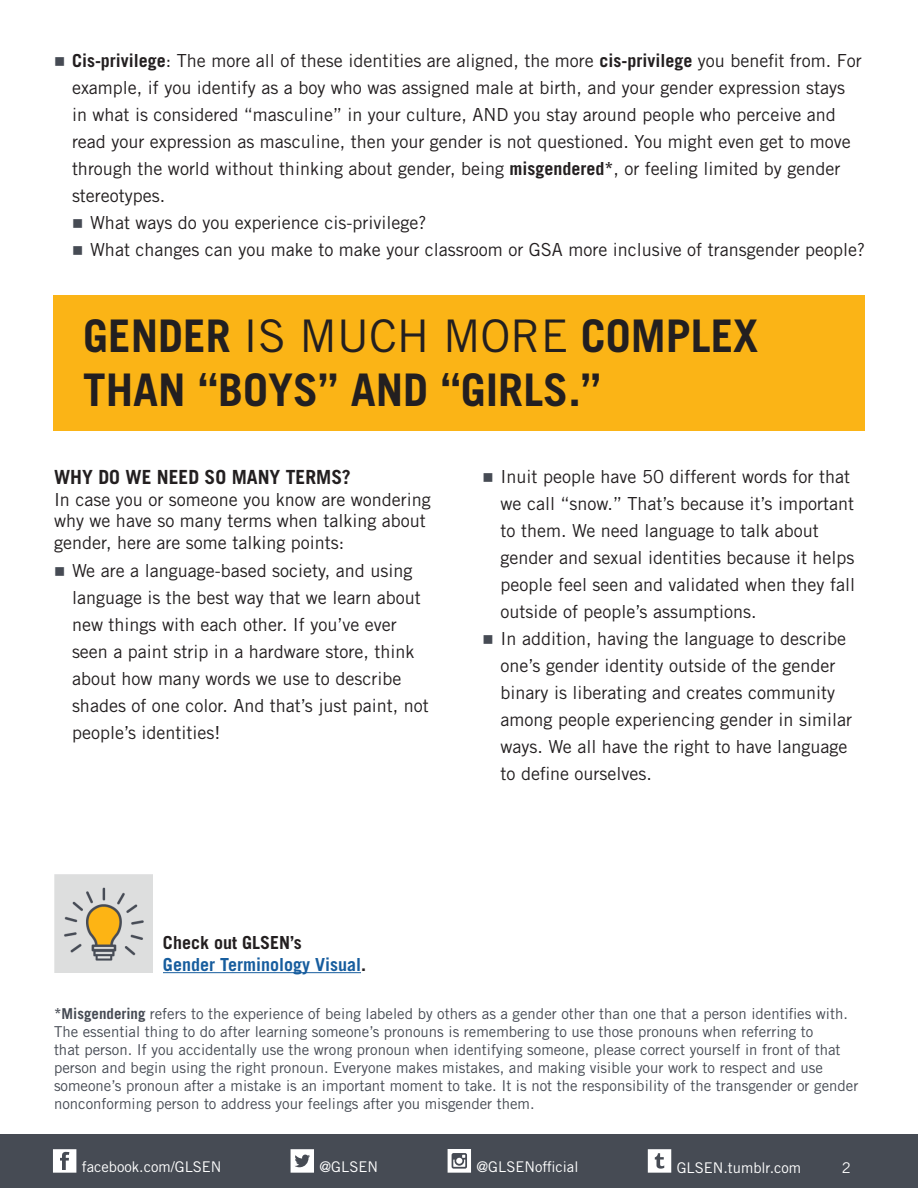
<style>
.page{position:relative;width:918px;height:1188px;background:#fff}
.page>*{position:absolute;margin:0;border:0;box-sizing:border-box;transform-origin:0 0}
.t1{font:700 45px/54px "Trade Gothic LT Std";color:#231f20}
.Subtitle{font:700 19.5px "Trade Gothic LT Std";color:#231f20}
.Subtitle-2{font:18px/27px "Trade Gothic LT Std";color:#231f20}
.Subtitle-3{font:700 18px/21.6px "Trade Gothic LT Std";color:#175d9e}
.t2{font:15px/18px "Trade Gothic LT Std";color:#464b54}
.t3{font:14.7px "Trade Gothic LT Std";color:#fff}
.s1{color:#464b54}
.s2{font-weight:700}
.s3{font-weight:400}
.s4{color:#231f20}
</style>
<div class="page">
<div style="left:0;top:1134px;width:918px;height:54px;background:#464b54"></div>
<svg style="left:53px;top:1149px;width:23px;height:24px"></svg>
<svg style="left:291px;top:1149px;width:23px;height:24px"></svg>
<svg style="left:448px;top:1149px;width:23px;height:24px"></svg>
<svg style="left:648px;top:1149px;width:23px;height:24px"></svg>
<div style="left:53px;top:295px;width:812px;height:136px;background:#fbb416"></div>
<img style="left:54px;top:874px;width:99px;height:98px">
<hr style="left:163px;top:972px;width:198px;height:1px;background:#175d9e">
<p class="Subtitle-2" style="left:72px;top:47px;width:791px;text-indent:-18px"><span class="s1">■</span> <span class="s2">Cis-privilege</span>: The more all of these identities are aligned, the more <span class="s2">cis-privilege</span> you benefit from. For example, if you identify as a boy who was assigned male at birth, and your gender expression stays in what is considered “masculine” in your culture, AND you stay around people who perceive and read your expression as masculine, then your gender is not questioned. You might even get to move through the world without thinking about gender, being <span class="s2">misgendered*</span>, or feeling limited by gender stereotypes.</p>
<p class="Subtitle-2" style="left:72px;top:209px;width:356px"><span class="s1">■</span> What ways do you experience cis-privilege?</p>
<p class="Subtitle-2" style="left:72px;top:236px;width:795px"><span class="s1">■</span> What changes can you make to make your classroom or GSA more inclusive of transgender people?</p>
<p class="t1" style="left:83px;top:309px;width:677px">GENDER <span class="s3">IS MUCH MORE</span> COMPLEX<br>THAN “BOYS” AND “GIRLS.”</p>
<p class="Subtitle" style="left:54px;top:465px;width:298px">WHY DO WE NEED SO MANY TERMS?</p>
<p class="Subtitle-2" style="left:54px;top:488px;width:378px;line-height:21.6px">In case you or someone you know are wondering why we have so many terms when talking about gender, here are some talking points:</p>
<p class="Subtitle-2" style="left:72px;top:557px;width:358px;text-indent:-18px"><span class="s1">■</span> We are a language-based society, and using language is the best way that we learn about new things with each other. If you’ve ever seen a paint strip in a hardware store, think about how many words we use to describe shades of one color. And that’s just paint, not people’s identities!</p>
<p class="Subtitle-2" style="left:501px;top:463px;width:356px;text-indent:-18px"><span class="s1">■</span> Inuit people have 50 different words for that we call “snow.” That’s because it’s important to them. We need language to talk about gender and sexual identities because it helps people feel seen and validated when they fall outside of people’s assumptions.</p>
<p class="Subtitle-2" style="left:501px;top:625px;width:353px;text-indent:-18px"><span class="s1">■</span> In addition, having the language to describe one’s gender identity outside of the gender binary is liberating and creates community among people experiencing gender in similar ways. We all have the right to have language to define ourselves.</p>
<p class="Subtitle-3" style="left:163px;top:932px;width:205px"><span class="s4">Check out GLSEN’s<br></span>Gender Terminology Visual<span class="s4">.</span></p>
<p class="t2" style="left:54px;top:1004px;width:806px"><span class="s2">*Misgendering</span> refers to the experience of being labeled by others as a gender other than one that a person identifies with.<br>The essential thing to do after learning someone’s pronouns is remembering to use those pronouns when referring to<br>that person. If you accidentally use the wrong pronoun when identifying someone, please correct yourself in front of that person and begin using the right pronoun. Everyone makes mistakes, and making visible your work to respect and use someone’s pronoun after a mistake is an important moment to take. It is not the responsibility of the transgender or gender nonconforming person to address your feelings after you misgender them.</p>
<p class="t3" style="left:82px;top:1158px;width:141px">facebook.com/GLSEN</p>
<p class="t3" style="left:320px;top:1158px;width:60px">@GLSEN</p>
<p class="t3" style="left:477px;top:1158px;width:103px">@GLSENofficial</p>
<p class="t3" style="left:677px;top:1159px;width:126px">GLSEN.tumblr.com</p>
<p class="t3" style="left:842px;top:1159px;width:11px">2</p>
</div>
